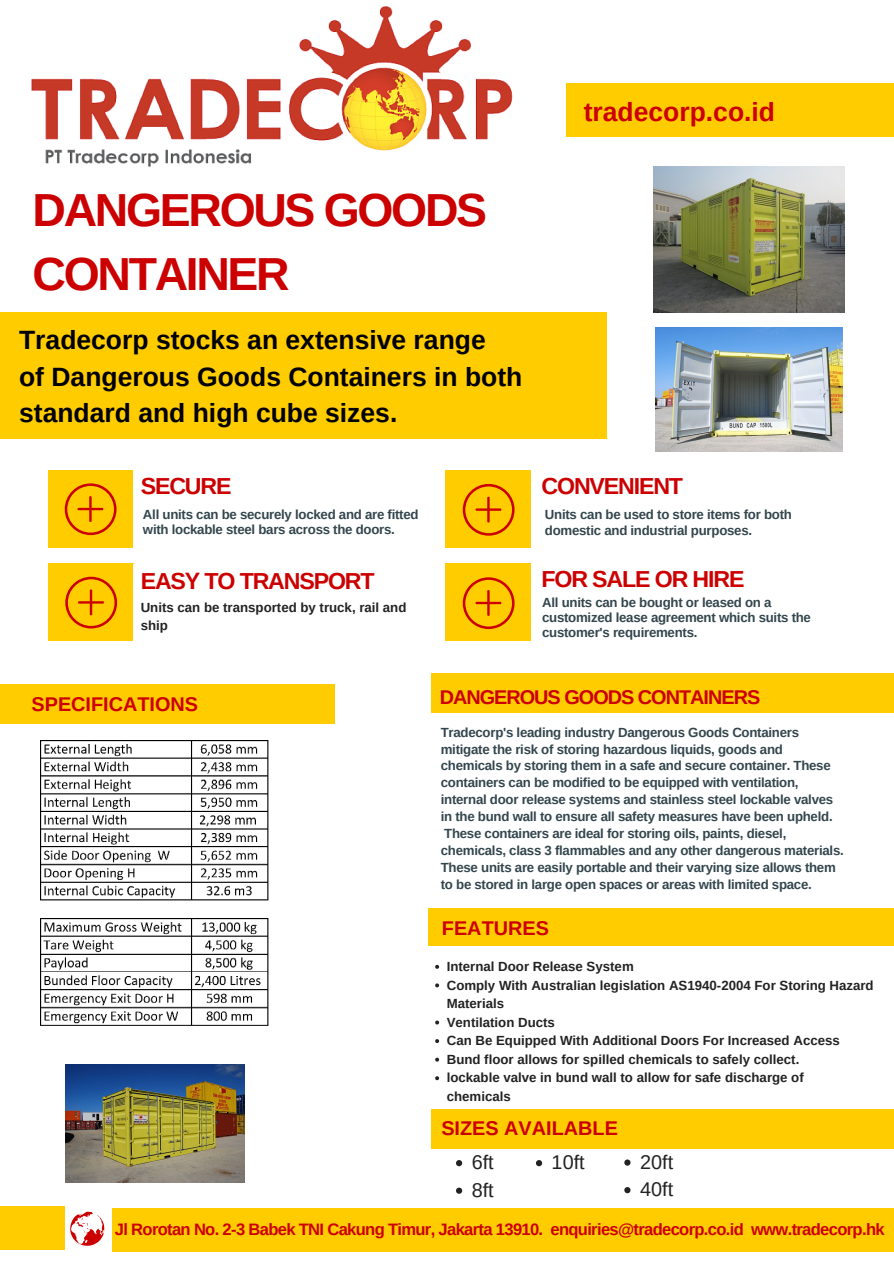
<style>
.page{position:relative;width:894px;height:1263px;background:#fff}
.page>*{position:absolute;margin:0;border:0;box-sizing:border-box;transform-origin:0 0}
.t1{font:700 46.35px/64.1px "Arimo";letter-spacing:-.05em;color:#c00}
.t2{font:700 26.47px/36.6px "Arimo";color:#000}
.t3{font:700 26.47px "Arimo";color:#c00}
.t4{font:700 23.17px "Arimo";letter-spacing:-.05em;color:#c00}
.t5{font:700 19.88px "Arimo";color:#c00}
.t6{font:700 19.88px "Arimo";letter-spacing:-.05em;color:#c00}
.t7{font:19.88px/27.6px "Arimo";color:#222}
.t8{font:700 16.58px "Arimo";letter-spacing:-.04em;color:#c00}
.t9{font:700 13.27px/16.9px "Arimo";letter-spacing:-.02em;color:#33464d}
.t10{font:700 13.27px/18.6px "Arimo";color:#222}
</style>
<div class="page">
<div style="left:0;top:312px;width:606px;height:127px;background:#fc0"></div>
<div style="left:48px;top:470px;width:85px;height:78px;background:#fc0"></div>
<div style="left:48px;top:563px;width:85px;height:78px;background:#fc0"></div>
<div style="left:446px;top:563px;width:84px;height:78px;background:#fc0"></div>
<div style="left:446px;top:470px;width:84px;height:78px;background:#fc0"></div>
<div style="left:431px;top:674px;width:462px;height:39px;background:#fc0"></div>
<div style="left:566px;top:83px;width:327px;height:54px;background:#fc0"></div>
<div style="left:113px;top:1208px;width:780px;height:43px;background:#fc0"></div>
<div style="left:0;top:1207px;width:65px;height:43px;background:#fc0"></div>
<svg style="left:65px;top:483px;width:51px;height:52px"></svg>
<svg style="left:65px;top:577px;width:52px;height:51px"></svg>
<svg style="left:462px;top:577px;width:52px;height:52px"></svg>
<svg style="left:462px;top:484px;width:52px;height:52px"></svg>
<svg style="left:69px;top:1211px;width:36px;height:36px"></svg>
<img style="left:32px;top:7px;width:480px;height:160px">
<div style="left:428px;top:909px;width:465px;height:37px;background:#fc0"></div>
<div style="left:431px;top:1109px;width:462px;height:40px;background:#fc0"></div>
<svg style="left:456px;top:1160px;width:6px;height:6px"></svg>
<svg style="left:456px;top:1188px;width:6px;height:6px"></svg>
<img style="left:65px;top:1064px;width:179px;height:119px">
<img style="left:655px;top:327px;width:187px;height:125px">
<img style="left:653px;top:166px;width:191px;height:147px">
<svg style="left:624px;top:1160px;width:6px;height:6px"></svg>
<svg style="left:624px;top:1187px;width:6px;height:6px"></svg>
<svg style="left:435px;top:965px;width:4px;height:4px"></svg>
<svg style="left:435px;top:983px;width:4px;height:4px"></svg>
<svg style="left:435px;top:1021px;width:4px;height:3px"></svg>
<svg style="left:435px;top:1039px;width:4px;height:4px"></svg>
<svg style="left:435px;top:1058px;width:4px;height:4px"></svg>
<svg style="left:435px;top:1076px;width:4px;height:4px"></svg>
<div style="left:0;top:684px;width:334px;height:39px;background:#fc0"></div>
<svg style="left:536px;top:1160px;width:6px;height:6px"></svg>
<img style="left:40px;top:919px;width:228px;height:107px">
<img style="left:40px;top:740px;width:228px;height:160px">
<h2 class="t3" style="left:583px;top:97px;width:193px">tradecorp.co.id</h2>
<h1 class="t1" style="left:33px;top:178px;width:456px">DANGEROUS GOODS<br>CONTAINER</h1>
<h2 class="t2" style="left:19px;top:321px;width:504px">Tradecorp stocks an extensive range<br>of Dangerous Goods Containers in both standard and high cube sizes.</h2>
<h3 class="t4" style="left:141px;top:473px;width:92px">SECURE</h3>
<h3 class="t4" style="left:541px;top:473px;width:143px">CONVENIENT</h3>
<p class="t9" style="left:143px;top:507px;width:277px;line-height:15.1px">All units can be securely locked and are fitted with lockable steel bars across the doors.</p>
<p class="t9" style="left:544px;top:507px;width:248px;line-height:15.1px">Units can be used to store items for both domestic and industrial purposes.</p>
<h3 class="t4" style="left:141px;top:568px;width:235px">EASY TO TRANSPORT</h3>
<h3 class="t4" style="left:541px;top:566px;width:204px">FOR SALE OR HIRE</h3>
<p class="t10" style="left:141px;top:598px;width:267px">Units can be transported by truck, rail and ship</p>
<h3 class="t5" style="left:32px;top:693px;width:168px">SPECIFICATIONS</h3>
<p class="t9" style="left:542px;top:594px;width:270px;line-height:15.1px">All units can be bought or leased on a customized lease agreement which suits the customer's requirements.</p>
<h3 class="t6" style="left:439px;top:686px;width:322px">DANGEROUS GOODS CONTAINERS</h3>
<p class="t9" style="left:440px;top:724px;width:404px">Tradecorp's leading industry Dangerous Goods Containers mitigate the risk of storing hazardous liquids, goods and chemicals by storing them in a safe and secure container. These containers can be modified to be equipped with ventilation, internal door release systems and stainless steel lockable valves in the bund wall to ensure all safety measures have been upheld.<br>These containers are ideal for storing oils, paints, diesel, chemicals, class 3 flammables and any other dangerous materials.<br>These units are easily portable and their varying size allows them to be stored in large open spaces or areas with limited space.</p>
<h3 class="t5" style="left:442px;top:917px;width:108px">FEATURES</h3>
<p class="t10" style="left:446px;top:957px;width:428px">Internal Door Release System<br>Comply With Australian legislation AS1940-2004 For Storing Hazard Materials<br>Ventilation Ducts<br>Can Be Equipped With Additional Doors For Increased Access Bund floor allows for spilled chemicals to safely collect.<br>lockable valve in bund wall to allow for safe discharge of<br>chemicals</p>
<h3 class="t5" style="left:441px;top:1117px;width:178px">SIZES AVAILABLE</h3>
<h3 class="t7" style="left:471px;top:1148px;width:24px">6ft<br>8ft</h3>
<h3 class="t7" style="left:640px;top:1148px;width:35px">20ft<br>40ft</h3>
<h3 class="t7" style="left:551px;top:1148px;width:35px">10ft</h3>
<p class="t8" style="left:115px;top:1220px;width:771px">Jl Rorotan No. 2-3 Babek TNI Cakung Timur, Jakarta 13910. enquiries@tradecorp.co.id www.tradecorp.hk</p>
</div>
